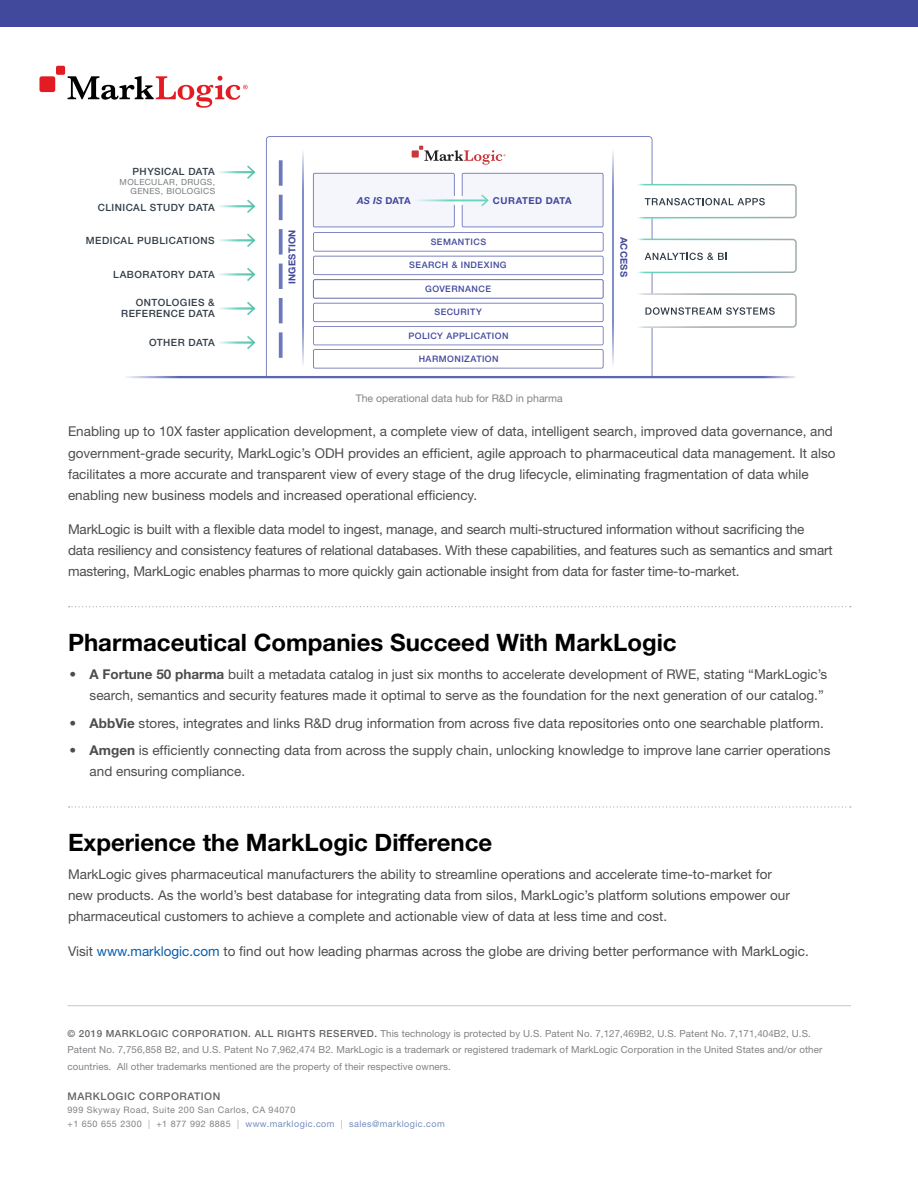
<style>
.page{position:relative;width:918px;height:1188px;background:#fff}
.page>*{position:absolute;margin:0;border:0;box-sizing:border-box;transform-origin:0 0}
.t1{font:700 24px "Helvetica Neue LT Pro";color:#000}
.t2{font:13.5px/21px "Helvetica Neue LT Pro";color:#4d4d4f}
.t3{font:10.5px "Helvetica Neue LT Pro";color:#818386}
.t4{font:500 10.5px "Helvetica Neue LT Pro";letter-spacing:.05em;color:#636466}
.t5{font:500 10.05px/10.6px "Helvetica Neue LT Pro";letter-spacing:.045em;color:#323e48;text-align:right}
.t6{font:9.75px/16.5px "Helvetica Neue LT Pro";letter-spacing:.01em;color:#808285}
.t7{font:500 9.75px "Helvetica Neue LT Pro";letter-spacing:.05em;color:#636466}
.t8{font:700 9.6px "Helvetica Neue LT Pro";letter-spacing:.03em;color:#42499c}
.t9{font:italic 700 9.6px "Helvetica Neue LT Com";color:#42499c}
.t10{font:9px/13.5px "Helvetica Neue LT Pro";letter-spacing:.05em;color:#808285}
.t11{font:500 9px "Helvetica Neue LT Pro";letter-spacing:.05em;color:#42499c}
.t12{font:8.4px/9.1px "Helvetica Neue LT Pro";letter-spacing:.05em;color:#787e80;text-align:right}
.s1{font-family:"Helvetica Neue LT Pro";font-style:normal}
.s2{font-weight:700}
.s3{color:#075dac}
.s4{font-weight:500;color:#636466}
.s5{color:#a7a9ac}
.s6{color:#738cbe}
</style>
<div class="page">
<hr style="left:68px;top:1005px;width:783px;height:1px;background:#c7c8ca">
<svg style="left:69px;top:606px;width:782px;height:1px"></svg>
<svg style="left:69px;top:806px;width:782px;height:2px"></svg>
<svg style="left:266px;top:136px;width:386px;height:240px"></svg>
<svg style="left:302px;top:150px;width:1px;height:217px"></svg>
<svg style="left:613px;top:150px;width:1px;height:217px"></svg>
<svg style="left:313px;top:173px;width:291px;height:196px"></svg>
<div style="left:412px;top:150px;width:7px;height:8px;background:#ca3639"></div>
<svg style="left:419px;top:146px;width:87px;height:19px"></svg>
<svg style="left:279px;top:332px;width:4px;height:26px"></svg>
<svg style="left:279px;top:298px;width:4px;height:25px"></svg>
<svg style="left:279px;top:264px;width:4px;height:25px"></svg>
<svg style="left:279px;top:229px;width:4px;height:26px"></svg>
<svg style="left:279px;top:195px;width:4px;height:25px"></svg>
<svg style="left:279px;top:160px;width:4px;height:26px"></svg>
<svg style="left:127px;top:376px;width:668px;height:2px"></svg>
<svg style="left:217px;top:239px;width:38px;height:2px"></svg>
<svg style="left:247px;top:234px;width:8px;height:13px"></svg>
<svg style="left:217px;top:205px;width:38px;height:2px"></svg>
<svg style="left:247px;top:199px;width:8px;height:14px"></svg>
<svg style="left:217px;top:171px;width:38px;height:2px"></svg>
<svg style="left:247px;top:165px;width:8px;height:14px"></svg>
<svg style="left:217px;top:273px;width:38px;height:3px"></svg>
<svg style="left:247px;top:268px;width:8px;height:13px"></svg>
<svg style="left:217px;top:341px;width:38px;height:3px"></svg>
<svg style="left:247px;top:336px;width:8px;height:13px"></svg>
<svg style="left:217px;top:307px;width:38px;height:3px"></svg>
<svg style="left:247px;top:302px;width:8px;height:13px"></svg>
<svg style="left:633px;top:184px;width:164px;height:35px"></svg>
<svg style="left:633px;top:239px;width:164px;height:34px"></svg>
<svg style="left:633px;top:293px;width:164px;height:35px"></svg>
<div style="left:39px;top:76px;width:16px;height:16px;background:#e31b23;border-radius:2px"></div>
<div style="left:56px;top:66px;width:9px;height:9px;background:#e31b23;border-radius:2px"></div>
<svg style="left:68px;top:76px;width:180px;height:32px"></svg>
<div style="left:0;top:0;width:918px;height:27px;background:#40499c"></div>
<p class="t5" style="left:133px;top:166px;width:84px">PHYSICAL DATA</p>
<p class="t12" style="left:120px;top:177px;width:97px">MOLECULAR, DRUGS,<br>GENES, BIOLOGICS</p>
<p class="t5" style="left:98px;top:202px;width:119px">CLINICAL STUDY DATA</p>
<p class="t5" style="left:86px;top:235px;width:130px">MEDICAL PUBLICATIONS</p>
<p class="t5" style="left:113px;top:269px;width:103px">LABORATORY DATA</p>
<p class="t5" style="left:121px;top:297px;width:95px">ONTOLOGIES &amp;<br>REFERENCE DATA</p>
<p class="t5" style="left:149px;top:337px;width:67px">OTHER DATA</p>
<p class="t8" style="left:286px;top:284px;width:56px;rotate:-90deg">INGESTION</p>
<p class="t9" style="left:357px;top:195px;width:55px">AS IS <span class="s1">DATA</span></p>
<p class="t8" style="left:493px;top:195px;width:80px">CURATED DATA</p>
<p class="t11" style="left:431px;top:237px;width:57px">SEMANTICS</p>
<p class="t11" style="left:409px;top:260px;width:99px">SEARCH &amp; INDEXING</p>
<p class="t11" style="left:425px;top:284px;width:67px">GOVERNANCE</p>
<p class="t11" style="left:435px;top:307px;width:49px">SECURITY</p>
<p class="t11" style="left:408px;top:331px;width:102px">POLICY APPLICATION</p>
<p class="t11" style="left:419px;top:354px;width:81px">HARMONIZATION</p>
<p class="t8" style="left:630px;top:237px;width:42px;rotate:90deg">ACCESS</p>
<p class="t3" style="left:356px;top:392px;width:208px">The operational data hub for R&amp;D in pharma</p>
<p class="t2" style="left:68px;top:421px;width:769px">Enabling up to 10X faster application development, a complete view of data, intelligent search, improved data governance, and government-grade security, MarkLogic’s ODH provides an efficient, agile approach to pharmaceutical data management. It also facilitates a more accurate and transparent view of every stage of the drug lifecycle, eliminating fragmentation of data while enabling new business models and increased operational efficiency.</p>
<p class="t2" style="left:68px;top:518px;width:766px">MarkLogic is built with a flexible data model to ingest, manage, and search multi-structured information without sacrificing the data resiliency and consistency features of relational databases. With these capabilities, and features such as semantics and smart mastering, MarkLogic enables pharmas to more quickly gain actionable insight from data for faster time-to-market.</p>
<h1 class="t1" style="left:68px;top:627px;width:610px">Pharmaceutical Companies Succeed With MarkLogic</h1>
<p class="t2" style="left:69px;top:663px;width:759px;text-align:right">• <span class="s2">A Fortune 50 pharma</span> built a metadata catalog in just six months to accelerate development of RWE, stating “MarkLogic’s search, semantics and security features made it optimal to serve as the foundation for the next generation of our catalog.”</p>
<p class="t2" style="left:69px;top:712px;width:756px">• <span class="s2">AbbVie</span> stores, integrates and links R&amp;D drug information from across five data repositories onto one searchable platform.</p>
<p class="t2" style="left:90px;top:740px;width:742px;text-indent:-20px">• <span class="s2">Amgen</span> is efficiently connecting data from across the supply chain, unlocking knowledge to improve lane carrier operations and ensuring compliance.</p>
<h1 class="t1" style="left:68px;top:828px;width:426px">Experience the MarkLogic Difference</h1>
<p class="t2" style="left:68px;top:863px;width:723px">MarkLogic gives pharmaceutical manufacturers the ability to streamline operations and accelerate time-to-market for new products. As the world’s best database for integrating data from silos, MarkLogic’s platform solutions empower our pharmaceutical customers to achieve a complete and actionable view of data at less time and cost.</p>
<p class="t2" style="left:68px;top:940px;width:742px">Visit <span class="s3">www.marklogic.com</span> to find out how leading pharmas across the globe are driving better performance with MarkLogic.</p>
<p class="t6" style="left:68px;top:1025px;width:756px;text-indent:181px"><span class="s4">. ALL RI GHTS RESERVED.</span> This technology is protected by U.S. Patent No. 7,127,469B2, U.S. Patent No. 7,171,404B2, U.S.<br>Patent No. 7,756,858 B2, and U.S. Patent No 7,962,474 B2. MarkLogic is a trademark or registered trademark of MarkLogic Corporation in the United States and/or other countries. All other trademarks mentioned are the property of their respective owners.</p>
<p class="t4" style="left:68px;top:1090px;width:134px">MARKLOGIC CORPORATION</p>
<p class="t10" style="left:68px;top:1103px;width:379px">999 Skyway Road, Suite 200 San Carlos, CA 94070<br>+1 650 655 2300 <span class="s5">|</span> +1 877 992 8885 <span class="s5">|</span> <span class="s6">www.marklogic.com</span> <span class="s5">|</span> <span class="s6">sales@marklogic.com</span></p>
<p class="t7" style="left:68px;top:1027px;width:163px">© 2019 MARKLOGIC CORPORATION</p>
</div>
